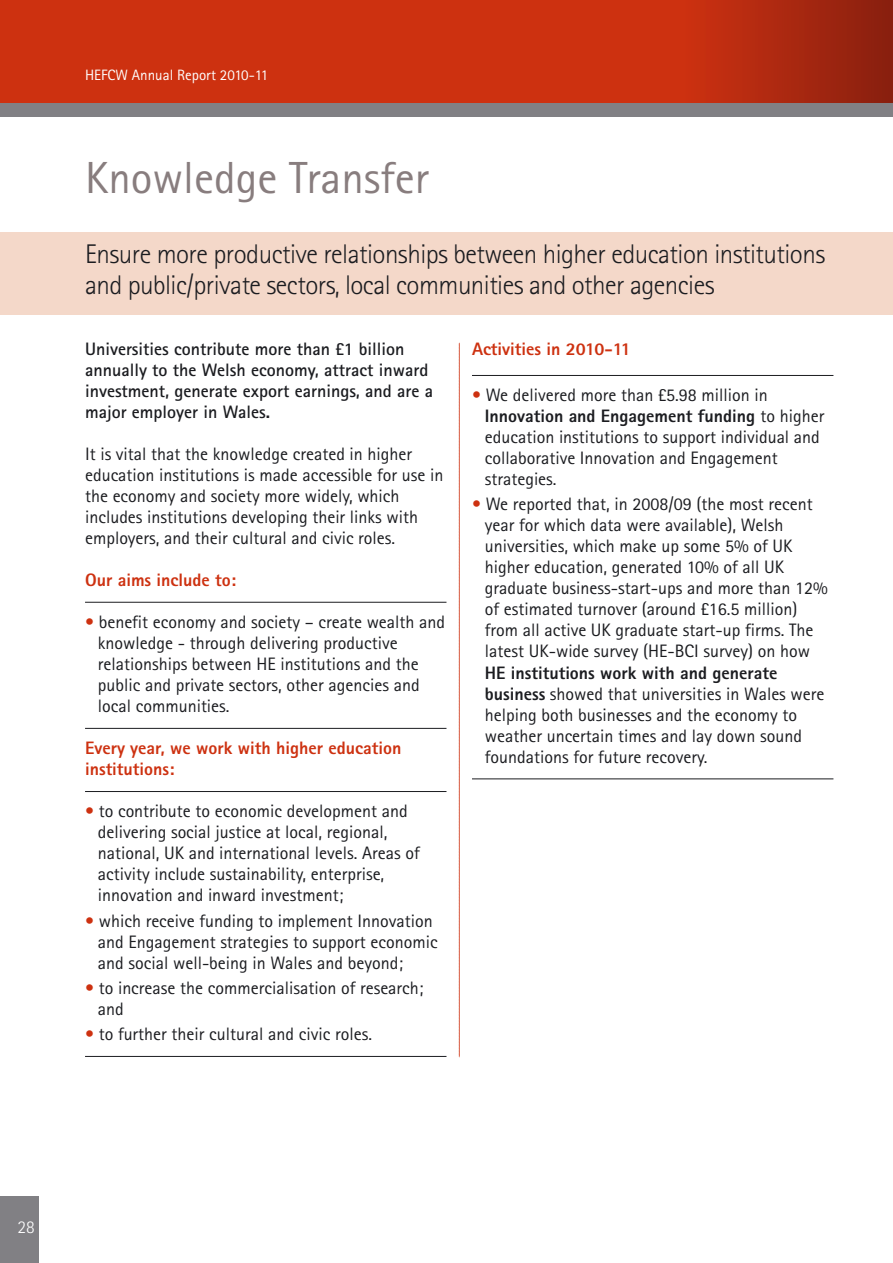
<style>
.page{position:relative;width:893px;height:1263px;background:#fff}
.page>*{position:absolute;margin:0;border:0;box-sizing:border-box;transform-origin:0 0}
.t1{font:45px "Rotis Sans Serif";color:#887d7e}
.t2{font:300 27px/31.5px "Rotis Sans Serif";letter-spacing:-.02em;color:#1b1c20}
.t3{font:18px/21px "Rotis Sans Serif";color:#1b1c20}
.t4{font:700 18px/21px "Rotis Sans Serif";color:#1b1c20}
.t5{font:800 18px/21px "Rotis Sans Serif";color:#cd3110}
.t6{font:300 18px "Rotis Sans Serif";color:#fff}
.t7{font:15px "Rotis Sans Serif";color:#fff}
.s1{color:#cd3110}
.s2{font-weight:800}
</style>
<div class="page">
<div style="left:0;top:1196px;width:38px;height:67px;background:#818084"></div>
<div style="left:0;top:67px;width:893px;height:50px;background:#818084"></div>
<div style="left:0;top:0;width:893px;height:102px;background:#cd3110"></div>
<div style="left:684px;top:0;width:209px;height:102px;background:linear-gradient(to right,#cd3111,#881f0f)"></div>
<hr style="left:85px;top:602px;width:361px;height:1px;background:#1b1c20">
<hr style="left:85px;top:728px;width:361px;height:1px;background:#1b1c20">
<hr style="left:85px;top:791px;width:361px;height:1px;background:#1b1c20">
<hr style="left:85px;top:1056px;width:361px;height:1px;background:#1b1c20">
<hr style="left:472px;top:375px;width:361px;height:1px;background:#1b1c20">
<hr style="left:472px;top:779px;width:361px;height:1px;background:#1b1c20">
<svg style="left:459px;top:342px;width:1px;height:716px"></svg>
<div style="left:0;top:232px;width:893px;height:82px;background:#f4d8c9"></div>
<p class="t7" style="left:85px;top:69px;width:185px">HEFCW Annual Report 2010-11</p>
<h1 class="t1" style="left:85px;top:162px;width:345px">Knowledge Transfer</h1>
<h2 class="t2" style="left:85px;top:240px;width:742px">Ensure more productive relationships between higher education institutions and public/private sectors, local communities and other agencies</h2>
<p class="t4" style="left:85px;top:340px;width:349px">Universities contribute more than £1 billion annually to the Welsh economy, attract inward investment, generate export earnings, and are a major employer in Wales.</p>
<p class="t3" style="left:85px;top:445px;width:360px">It is vital that the knowledge created in higher education institutions is made accessible for use in the economy and society more widely, which includes institutions developing their links with employers, and their cultural and civic roles.</p>
<p class="t5" style="left:85px;top:571px;width:153px">Our aims include to:</p>
<p class="t3" style="left:98px;top:613px;width:349px;text-indent:-13px"><span class="s1">•</span> benefit economy and society – create wealth and knowledge - through delivering productive relationships between HE institutions and the public and private sectors, other agencies and local communities.</p>
<p class="t5" style="left:85px;top:739px;width:318px">Every year, we work with higher education institutions:</p>
<p class="t3" style="left:98px;top:802px;width:323px;text-indent:-13px"><span class="s1">•</span> to contribute to economic development and delivering social justice at local, regional, national, UK and international levels. Areas of activity include sustainability, enterprise, innovation and inward investment;</p>
<p class="t3" style="left:98px;top:912px;width:341px;text-indent:-13px"><span class="s1">•</span> which receive funding to implement Innovation and Engagement strategies to support economic and social well-being in Wales and beyond;</p>
<p class="t3" style="left:98px;top:979px;width:327px;text-indent:-13px"><span class="s1">•</span> to increase the commercialisation of research; and</p>
<p class="t3" style="left:85px;top:1025px;width:288px"><span class="s1">•</span> to further their cultural and civic roles.</p>
<p class="t5" style="left:472px;top:340px;width:160px">Activities in 2010-11</p>
<p class="t3" style="left:485px;top:386px;width:341px;text-indent:-13px"><span class="s1">•</span> We delivered more than £5.98 million in <span class="s2">Innovation and Engagement funding</span> to higher education institutions to support individual and collaborative Innovation and Engagement strategies.</p>
<p class="t3" style="left:485px;top:496px;width:344px;text-indent:-13px"><span class="s1">•</span> We reported that, in 2008/09 (the most recent year for which data were available), Welsh universities, which make up some 5% of UK higher education, generated 10% of all UK graduate business-start-ups and more than 12% of estimated turnover (around £16.5 million) from all active UK graduate start-up firms. The latest UK-wide survey (HE-BCI survey) on how</p>
<p class="t3" style="left:485px;top:664px;width:341px"><span class="s2">HE institutions work with and generate business</span> showed that universities in Wales were helping both businesses and the economy to weather uncertain times and lay down sound foundations for future recovery.</p>
<p class="t6" style="left:18px;top:1220px;width:19px">28</p>
</div>
